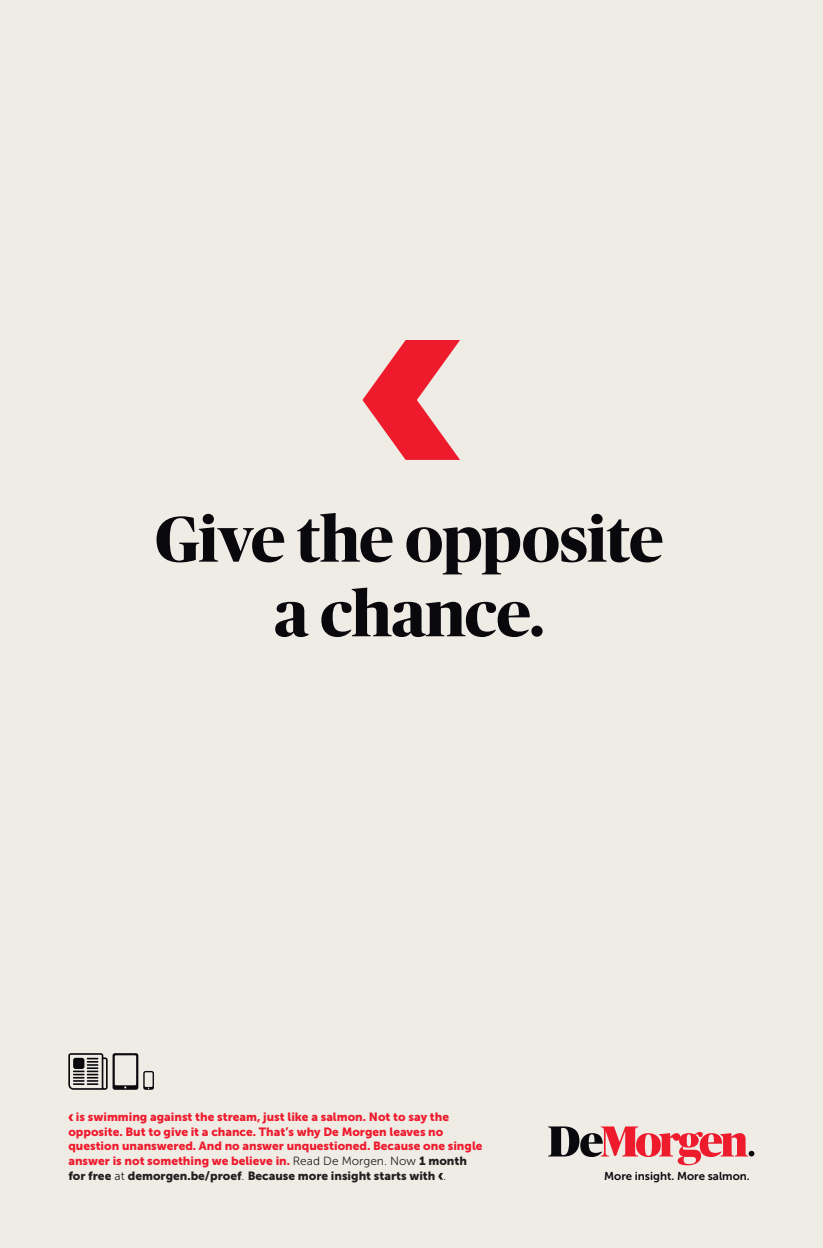
<style>
.page{position:relative;width:823px;height:1248px;background:#fff}
.page>*{position:absolute;margin:0;border:0;box-sizing:border-box;transform-origin:0 0}
.t1{font:700 64.2px "Publico Banner";color:#08080d}
.t2{font:11.9px/14.7px "Museo Sans 900";color:#ee1b2d}
.t3{font:11.4px "Museo Sans 700";color:#08080d}
.s1{font-family:"Museo Sans 300";color:#231f20}
.s2{color:#231f20}
</style>
<div class="page">
<div style="left:0;top:0;width:822px;height:1247px;background:#efece6"></div>
<svg style="left:362px;top:340px;width:98px;height:120px"></svg>
<svg style="left:68px;top:1053px;width:86px;height:36px"></svg>
<svg style="left:548px;top:1126px;width:206px;height:39px"></svg>
<svg style="left:68px;top:1114px;width:5px;height:6px"></svg>
<svg style="left:438px;top:1173px;width:5px;height:6px"></svg>
<p class="t1" style="left:155px;top:493px;width:509px">Give the opposite</p>
<p class="t1" style="left:274px;top:568px;width:271px">a chance.</p>
<p class="t2" style="left:68px;top:1109px;width:415px;text-indent:8px">is swimming against the stream, just like a salmon. Not to say the opposite. But to give it a chance. That’s why De Morgen leaves no question unanswered. And no answer unquestioned. Because one single answer is not something we believe in. <span class="s1">Read De Morgen. Now</span> <span class="s2">1 month for free</span> <span class="s1">at</span> <span class="s2">demorgen.be/proef</span><span class="s1">.</span> <span class="s2">Because more insight starts with</span> <span class="s1">.</span></p>
<p class="t3" style="left:603px;top:1169px;width:147px">More insight. More salmon.</p>
</div>
